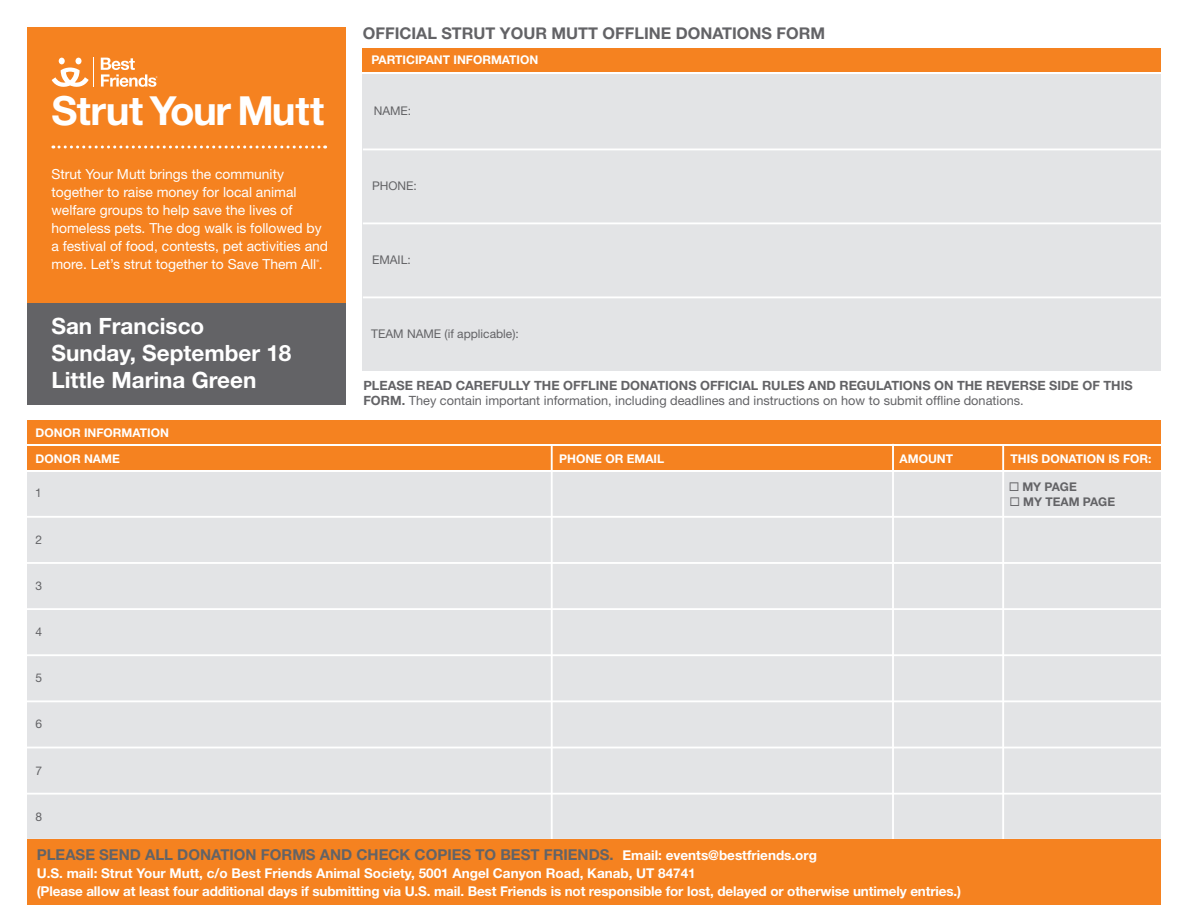
<style>
.page{position:relative;width:1188px;height:918px;background:#fff}
.page>*{position:absolute;margin:0;border:0;box-sizing:border-box;transform-origin:0 0}
.t1{font:700 40.2px "Helvetica Neue LT Std";letter-spacing:-.015em;color:#fff}
.t2{font:700 22.5px/27px "Helvetica Neue LT Std";color:#fff}
.t3{font:700 16.2px "Helvetica Neue LT Std";color:#636366}
.t4{font:700 15px "Helvetica Neue LT Std";color:#636366}
.t5{font:13.8px/18px "Helvetica Neue LT Std";color:#fff}
.t6{font:700 13.5px/18px "Helvetica Neue LT Std";letter-spacing:-.01em;color:#fff}
.t7{font:12.75px/15.3px "Helvetica Neue LT Std";color:#636366}
.t8{font:700 12px/26px "Helvetica Neue LT Std";color:#fff}
.t9{font:12px "Helvetica Neue LT Std";color:#636366}
.t10{font:700 12px "Helvetica Neue LT Std";color:#636366}
.t11{font:3.45px "Helvetica Neue LT Std";color:#fff}
.s1{font-weight:700}
.s2{font-size:13.5px;color:#fff}
</style>
<div class="page">
<div style="left:27px;top:27px;width:319px;height:378px;background:#f58220"></div>
<div style="left:27px;top:303px;width:319px;height:102px;background:#636366"></div>
<div style="left:363px;top:48px;width:798px;height:24px;background:#f58220"></div>
<div style="left:27px;top:421px;width:1134px;height:23px;background:#f58220"></div>
<div style="left:27px;top:447px;width:1134px;height:23px;background:#f58220"></div>
<div style="left:27px;top:472px;width:1134px;height:413px;background:#e3e4e6"></div>
<div style="left:363px;top:74px;width:798px;height:296px;background:#e3e4e6"></div>
<hr style="left:363px;top:148px;width:798px;height:2px;background:#fff">
<hr style="left:27px;top:516px;width:1134px;height:2px;background:#fff">
<hr style="left:27px;top:562px;width:1134px;height:2px;background:#fff">
<hr style="left:27px;top:608px;width:1134px;height:2px;background:#fff">
<hr style="left:27px;top:654px;width:1134px;height:2px;background:#fff">
<hr style="left:27px;top:700px;width:1134px;height:2px;background:#fff">
<hr style="left:27px;top:747px;width:1134px;height:1px;background:#fff">
<hr style="left:27px;top:793px;width:1134px;height:2px;background:#fff">
<hr style="left:363px;top:222px;width:798px;height:2px;background:#fff">
<hr style="left:363px;top:296px;width:798px;height:2px;background:#fff">
<hr style="left:551px;top:446px;width:2px;height:439px;background:#fff">
<hr style="left:1002px;top:446px;width:2px;height:438px;background:#fff">
<hr style="left:892px;top:444px;width:2px;height:438px;background:#fff">
<div style="left:27px;top:839px;width:1134px;height:65px;background:#f58220"></div>
<svg style="left:101px;top:58px;width:56px;height:29px"></svg>
<hr style="left:94px;top:57px;width:1px;height:30px;background:#fff">
<svg style="left:52px;top:58px;width:37px;height:29px"></svg>
<svg style="left:53px;top:146px;width:273px;height:2px"></svg>
<p class="t3" style="left:363px;top:23px;width:464px">OFFICIAL STRUT YOUR MUTT OFFLINE DONATIONS FORM</p>
<h1 class="t1" style="left:51px;top:86px;width:274px">Strut Your Mutt</h1>
<p class="t5" style="left:51px;top:165px;width:278px">Strut Your Mutt brings the community together to raise money for local animal welfare groups to help save the lives of homeless pets. The dog walk is followed by a festival of food, contests, pet activities and more. Let’s strut together to Save Them All .</p>
<p class="t11" style="left:316px;top:259px;width:4px">®</p>
<h2 class="t2" style="left:51px;top:312px;width:242px">San Francisco<br>Sunday, September 18<br>Little Marina Green</h2>
<p class="t8" style="left:36px;top:419px;width:135px">DONOR INFORMATION<br>DONOR NAME</p>
<p class="t8" style="left:372px;top:47px;width:168px">PARTICIPANT INFORMATION</p>
<p class="t9" style="left:374px;top:104px;width:39px">NAME:</p>
<p class="t9" style="left:372px;top:179px;width:46px">PHONE:</p>
<p class="t9" style="left:372px;top:253px;width:40px">EMAIL:</p>
<p class="t9" style="left:371px;top:327px;width:149px">TEAM NAME (if applicable):</p>
<p class="t7" style="left:363px;top:377px;width:771px"><span class="s1">PLEASE READ CAREFULLY THE OFFLINE DONATIONS OFFICIAL RULES AND REGULATIONS ON THE REVERSE SIDE OF THIS<br>FORM.</span> They contain important information, including deadlines and instructions on how to submit offline donations.</p>
<p class="t8" style="left:559px;top:445px;width:107px">PHONE OR EMAIL</p>
<p class="t8" style="left:900px;top:445px;width:55px">AMOUNT</p>
<p class="t8" style="left:1011px;top:445px;width:142px">THIS DONATION IS FOR:</p>
<p class="t9" style="left:35px;top:486px;width:8px">1</p>
<p class="t9" style="left:36px;top:532px;width:8px">2</p>
<p class="t9" style="left:36px;top:578px;width:8px">3</p>
<p class="t9" style="left:36px;top:625px;width:8px">4</p>
<p class="t9" style="left:36px;top:671px;width:8px">5</p>
<p class="t9" style="left:36px;top:717px;width:8px">6</p>
<p class="t9" style="left:36px;top:763px;width:8px">7</p>
<p class="t9" style="left:36px;top:809px;width:8px">8</p>
<p class="t9" style="left:36px;top:855px;width:8px">9</p>
<p class="t4" style="left:37px;top:845px;width:782px">PLEASE SEND ALL DONATION FORMS AND CHECK COPIES TO BEST FRIENDS. <span class="s2">Email: events@bestfriends.org</span></p>
<p class="t6" style="left:37px;top:863px;width:926px">U.S. mail: Strut Your Mutt, c/o Best Friends Animal Society, 5001 Angel Canyon Road, Kanab, UT 84741<br>(Please allow at least four additional days if submitting via U.S. mail. Best Friends is not responsible for lost, delayed or otherwise untimely entries.)</p>
<p class="t10" style="left:1009px;top:479px;width:70px">◻ MY PAGE</p>
<p class="t10" style="left:1009px;top:494px;width:107px">◻ MY TEAM PAGE</p>
</div>
